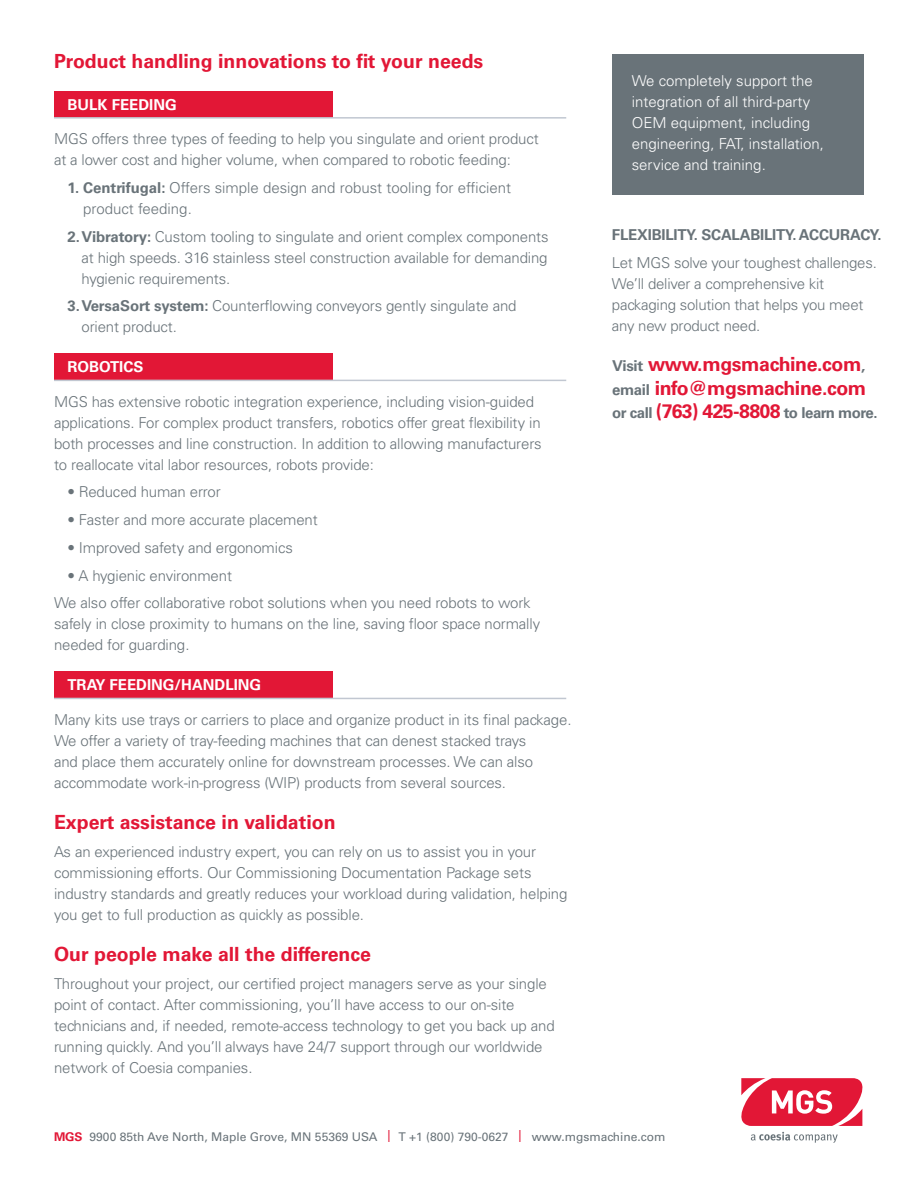
<style>
.page{position:relative;width:918px;height:1188px;background:#fff}
.page>*{position:absolute;margin:0;border:0;box-sizing:border-box;transform-origin:0 0}
.t1{font:700 19.5px "Univers LT Std";color:#e21736}
.t2{font:700 19.5px/23.4px "Univers LT Std";letter-spacing:-.02em;color:#e21736}
.t3{font:300 15px/21px "Univers LT Std";letter-spacing:-.01em;color:#697379}
.t4{font:300 15px/21px "Univers LT Std";color:#fff}
.t5{font:700 15px "Univers LT Std";letter-spacing:-.015em;color:#697379}
.t6{font:700 15px "Univers LT Std";color:#fff}
.t7{font:12px "Univers LT Std";color:#697379}
.s1{font-weight:700}
.s2{font-size:15px;color:#697379}
.s3{font-size:19.5px;color:#e21736}
.s4{font-weight:700;color:#e21736}
.s5{color:#e21736}
</style>
<div class="page">
<div style="left:54px;top:353px;width:278px;height:27px;background:#e21736"></div>
<hr style="left:54px;top:380px;width:512px;height:1px;background:#c1c7d1">
<div style="left:54px;top:671px;width:278px;height:27px;background:#e21736"></div>
<hr style="left:54px;top:698px;width:512px;height:1px;background:#c1c7d1">
<div style="left:54px;top:91px;width:278px;height:27px;background:#e21736"></div>
<hr style="left:54px;top:117px;width:512px;height:2px;background:#c1c7d1">
<div style="left:612px;top:54px;width:252px;height:140px;background:#697379"></div>
<svg style="left:741px;top:1078px;width:122px;height:65px"></svg>
<h1 class="t1" style="left:54px;top:50px;width:431px">Product handling innovations to fit your needs</h1>
<p class="t6" style="left:68px;top:95px;width:111px">BULK FEEDING</p>
<p class="t3" style="left:54px;top:128px;width:486px">MGS offers three types of feeding to help you singulate and orient product at a lower cost and higher volume, when compared to robotic feeding:</p>
<p class="t3" style="left:83px;top:177px;width:430px;text-indent:-16px"><span class="s1">1. Centrifugal:</span> Offers simple design and robust tooling for efficient product feeding.</p>
<p class="t3" style="left:81px;top:226px;width:469px;text-align:justify;text-indent:-14px"><span class="s1">2. Vibratory:</span> Custom tooling to singulate and orient complex components at high speeds. 316 stainless steel construction available for demanding hygienic requirements.</p>
<p class="t3" style="left:81px;top:295px;width:437px;text-indent:-14px"><span class="s1">3. VersaSort system:</span> Counterflowing conveyors gently singulate and orient product.</p>
<p class="t6" style="left:68px;top:358px;width:77px">ROBOTICS</p>
<p class="t3" style="left:54px;top:391px;width:489px">MGS has extensive robotic integration experience, including vision-guided applications. For complex product transfers, robotics offer great flexibility in both processes and line construction. In addition to allowing manufacturers to reallocate vital labor resources, robots provide:</p>
<p class="t3" style="left:68px;top:481px;width:155px">• Reduced human error</p>
<p class="t3" style="left:68px;top:509px;width:252px">• Faster and more accurate placement</p>
<p class="t3" style="left:68px;top:537px;width:227px">• Improved safety and ergonomics</p>
<p class="t3" style="left:54px;top:561px;width:478px;line-height:27.8px;text-indent:14px">• A hygienic environment<br>We also offer collaborative robot solutions when you need robots to work</p>
<p class="t3" style="left:54px;top:613px;width:488px">safely in close proximity to humans on the line, saving floor space normally needed for guarding.</p>
<p class="t6" style="left:68px;top:676px;width:195px">TRAY FEEDING/HANDLING</p>
<p class="t3" style="left:54px;top:709px;width:519px">Many kits use trays or carriers to place and organize product in its final package.<br>We offer a variety of tray-feeding machines that can denest stacked trays<br>and place them accurately online for downstream processes. We can also accommodate work-in-progress (WIP) products from several sources.</p>
<h1 class="t1" style="left:54px;top:811px;width:283px">Expert assistance in validation</h1>
<p class="t3" style="left:54px;top:841px;width:515px">As an experienced industry expert, you can rely on us to assist you in your commissioning efforts. Our Commissioning Documentation Package sets industry standards and greatly reduces your workload during validation, helping you get to full production as quickly as possible.</p>
<h1 class="t1" style="left:54px;top:943px;width:319px">Our people make all the difference</h1>
<p class="t3" style="left:54px;top:973px;width:502px">Throughout your project, our certified project managers serve as your single point of contact. After commissioning, you’ll have access to our on-site technicians and, if needed, remote-access technology to get you back up and running quickly. And you’ll always have 24/7 support through our worldwide network of Coesia companies.</p>
<p class="t4" style="left:632px;top:70px;width:194px">We completely support the integration of all third-party<br>OEM equipment, including engineering, FAT, installation, service and training.</p>
<p class="t5" style="left:612px;top:226px;width:271px">FLEXIBILITY. SCALABILITY. ACCURACY.</p>
<p class="t3" style="left:612px;top:252px;width:266px">Let MGS solve your toughest challenges.<br>We’ll deliver a comprehensive kit packaging solution that helps you meet any new product need.</p>
<h1 class="t2" style="left:612px;top:353px;width:256px"><span class="s2">Visit</span> www.mgsmachine.com<span class="s2">, email</span> info@mgsmachine.com</h1>
<p class="t5" style="left:612px;top:404px;width:267px">or call <span class="s3">(763) 425-8808</span> to learn more.</p>
<p class="t7" style="left:54px;top:1129px;width:613px"><span class="s4">MGS</span> 9900 85th Ave North, Maple Grove, MN 55369 USA <span class="s5">|</span> T +1 (800) 790-0627 <span class="s5">|</span> www.mgsmachine.com</p>
</div>
